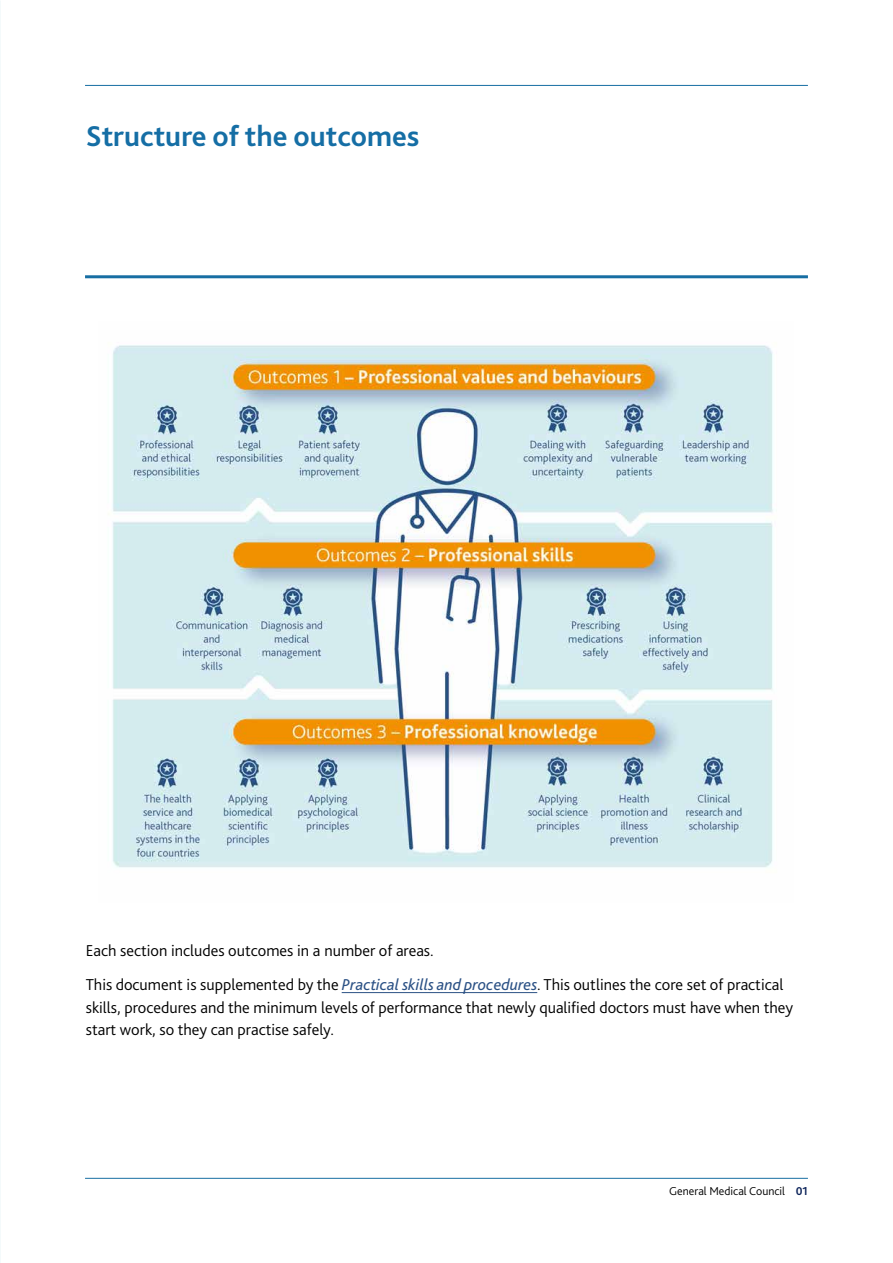
<style>
.page{position:relative;width:893px;height:1263px;background:#fff}
.page>*{position:absolute;margin:0;border:0;box-sizing:border-box;transform-origin:0 0}
.t1{font:700 30px "Bliss 2";color:#156ea5}
.t2{font:300 16.5px/33.8px "Bliss 2";color:#000}
.t3{font:300 12px "Bliss 2";color:#000}
.s1{font-weight:400;font-style:italic;color:#2b5185}
.s2{font-weight:700;color:#0f265c}
</style>
<div class="page">
<hr style="left:85px;top:1178px;width:723px;height:1px;background:#176ea3">
<hr style="left:85px;top:85px;width:723px;height:1px;background:#176ea3">
<hr style="left:85px;top:275px;width:723px;height:3px;background:#176ea3">
<hr style="left:342px;top:992px;width:195px;height:1px;background:#2b5185">
<img style="left:112px;top:345px;width:661px;height:523px">
<h1 class="t1" style="left:86px;top:117px;width:335px">Structure of the outcomes</h1>
<p class="t2" style="left:86px;top:933px;width:699px">Each section includes outcomes in a number of areas.<br>This document is supplemented by the <span class="s1">Practical skills and procedures</span>. This outlines the core set of practical</p>
<p class="t2" style="left:86px;top:995px;width:709px;line-height:22.5px">skills, procedures and the minimum levels of performance that newly qualified doctors must have when they start work, so they can practise safely.</p>
<p class="t3" style="left:669px;top:1184px;width:140px">General Medical Council <span class="s2">01</span></p>
</div>
